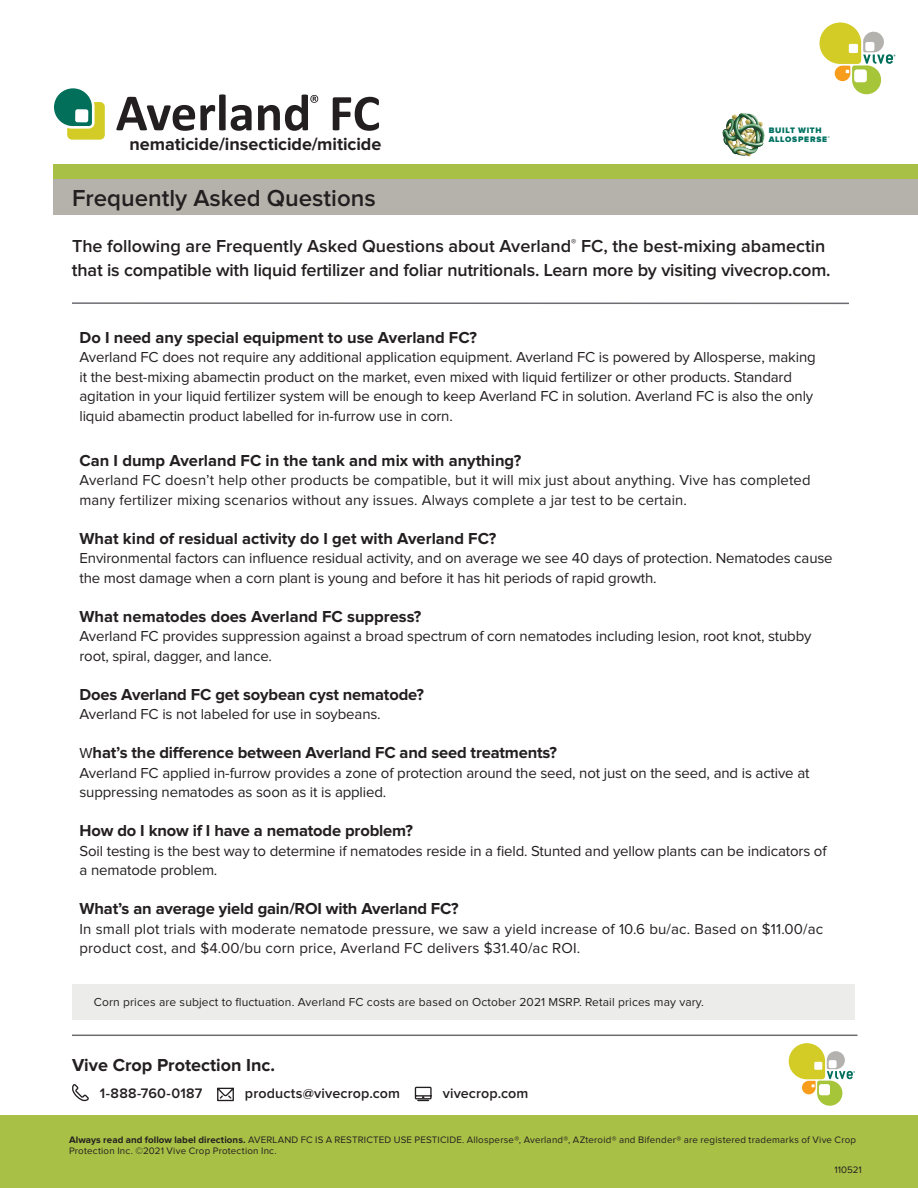
<style>
.page{position:relative;width:918px;height:1188px;background:#fff}
.page>*{position:absolute;margin:0;border:0;box-sizing:border-box;transform-origin:0 0}
.Heading{font:600 24px "Proxima Nova";color:#231f20}
.t1{font:600 18px/24px "Proxima Nova";letter-spacing:-.01em;color:#231f20}
.Heading-2{font:700 18px "Proxima Nova";color:#231f20}
.t2{font:700 16.5px "Proxima Nova";letter-spacing:-.01em;color:#231f20}
.t3{font:15px/19.5px "Proxima Nova";letter-spacing:-.01em;color:#231f20}
.t4{font:15px/19.5px "Proxima Nova";letter-spacing:.01em;color:#231f20}
.Talk_line{font:600 14.25px "Proxima Nova";letter-spacing:.01em;color:#231f20}
.t5{font:12px "Proxima Nova";letter-spacing:.01em;color:#231f20}
.t6{font:9.75px/10.5px "Proxima Nova";letter-spacing:.02em;color:#231f20}
.Heading-3{font:900 8.25px/9.3px "Proxima Nova";letter-spacing:.09em;color:#007261}
.s1{font-weight:400;font-size:15px}
.s2{font-weight:700}
</style>
<div class="page">
<svg style="left:819px;top:23px;width:76px;height:71px"></svg>
<div style="left:54px;top:164px;width:864px;height:38px;background:#a8c045"></div>
<div style="left:54px;top:179px;width:864px;height:35px;background:#b5b2ac"></div>
<svg style="left:54px;top:88px;width:51px;height:52px"></svg>
<svg style="left:116px;top:94px;width:136px;height:37px"></svg>
<svg style="left:333px;top:97px;width:46px;height:34px"></svg>
<svg style="left:258px;top:95px;width:60px;height:36px"></svg>
<hr style="left:72px;top:302px;width:777px;height:2px;background:#6c6d70">
<div style="left:72px;top:984px;width:783px;height:36px;background:#ecedea"></div>
<div style="left:0;top:1116px;width:918px;height:72px;background:#a8c045"></div>
<svg style="left:72px;top:1084px;width:17px;height:18px"></svg>
<svg style="left:217px;top:1087px;width:17px;height:15px"></svg>
<svg style="left:414px;top:1086px;width:18px;height:16px"></svg>
<hr style="left:72px;top:1035px;width:785px;height:1px;background:#6c6d70">
<svg style="left:789px;top:1043px;width:66px;height:63px"></svg>
<img style="left:722px;top:113px;width:43px;height:44px">
<p class="Heading-2" style="left:130px;top:136px;width:253px">nematicide/insecticide/miticide</p>
<p class="Heading-3" style="left:769px;top:126px;width:63px">BUILT WITH<br>ALLOSPERSE<sup>®</sup></p>
<p class="Heading" style="left:72px;top:187px;width:305px">Frequently Asked Questions</p>
<p class="t1" style="left:72px;top:235px;width:760px">The following are Frequently Asked Questions about Averland<sup>®</sup> FC, the best-mixing abamectin that is compatible with liquid fertilizer and foliar nutritionals. Learn more by visiting vivecrop.com.</p>
<p class="t2" style="left:80px;top:330px;width:399px">Do I need any special equipment to use Averland FC?</p>
<p class="t3" style="left:80px;top:348px;width:738px">Averland FC does not require any additional application equipment. Averland FC is powered by Allosperse, making it the best-mixing abamectin product on the market, even mixed with liquid fertilizer or other products. Standard agitation in your liquid fertilizer system will be enough to keep Averland FC in solution. Averland FC is also the only liquid abamectin product labelled for in-furrow use in corn.</p>
<p class="t2" style="left:80px;top:453px;width:443px">Can I dump Averland FC in the tank and mix with anything?</p>
<p class="t4" style="left:80px;top:471px;width:733px">Averland FC doesn’t help other products be compatible, but it will mix just about anything. Vive has completed many fertilizer mixing scenarios without any issues. Always complete a jar test to be certain.</p>
<p class="t2" style="left:80px;top:531px;width:418px">What kind of residual activity do I get with Averland FC?</p>
<p class="t3" style="left:80px;top:549px;width:755px">Environmental factors can influence residual activity, and on average we see 40 days of protection. Nematodes cause the most damage when a corn plant is young and before it has hit periods of rapid growth.</p>
<p class="t2" style="left:80px;top:609px;width:343px">What nematodes does Averland FC suppress?</p>
<p class="t3" style="left:80px;top:627px;width:734px">Averland FC provides suppression against a broad spectrum of corn nematodes including lesion, root knot, stubby root, spiral, dagger, and lance.</p>
<p class="t2" style="left:80px;top:687px;width:346px">Does Averland FC get soybean cyst nematode?</p>
<p class="t3" style="left:80px;top:705px;width:303px">Averland FC is not labeled for use in soybeans.</p>
<p class="t2" style="left:80px;top:745px;width:479px"><span class="s1">W</span>hat’s the difference between Averland FC and seed treatments?</p>
<p class="t3" style="left:79px;top:764px;width:732px">Averland FC applied in-furrow provides a zone of protection around the seed, not just on the seed, and is active at suppressing nematodes as soon as it is applied.</p>
<p class="t2" style="left:80px;top:823px;width:335px">How do I know if I have a nematode problem?</p>
<p class="t3" style="left:80px;top:842px;width:749px">Soil testing is the best way to determine if nematodes reside in a field. Stunted and yellow plants can be indicators of a nematode problem.</p>
<p class="t2" style="left:80px;top:901px;width:381px">What’s an average yield gain/ROI with Averland FC?</p>
<p class="t4" style="left:80px;top:920px;width:745px">In small plot trials with moderate nematode pressure, we saw a yield increase of 10.6 bu/ac. Based on $11.00/ac product cost, and $4.00/bu corn price, Averland FC delivers $31.40/ac ROI.</p>
<p class="t5" style="left:94px;top:997px;width:612px">Corn prices are subject to fluctuation. Averland FC costs are based on October 2021 MSRP. Retail prices may vary.</p>
<p class="Heading-2" style="left:72px;top:1057px;width:205px">Vive Crop Protection Inc.</p>
<p class="Talk_line" style="left:100px;top:1087px;width:104px">1-888-760-0187</p>
<p class="Talk_line" style="left:245px;top:1087px;width:157px">products@vivecrop.com</p>
<p class="Talk_line" style="left:443px;top:1087px;width:87px">vivecrop.com</p>
<p class="t6" style="left:69px;top:1135px;width:789px"><span class="s2">Always read and follow label directions.</span> AVERLAND FC IS A RESTRICTED USE PESTICIDE. Allosperse®, Averland®, AZteroid® and Bifender® are registered trademarks of Vive Crop<br>Protection Inc. ©2021 Vive Crop Protection Inc.</p>
<p class="t6" style="left:835px;top:1165px;width:29px">110521</p>
</div>
